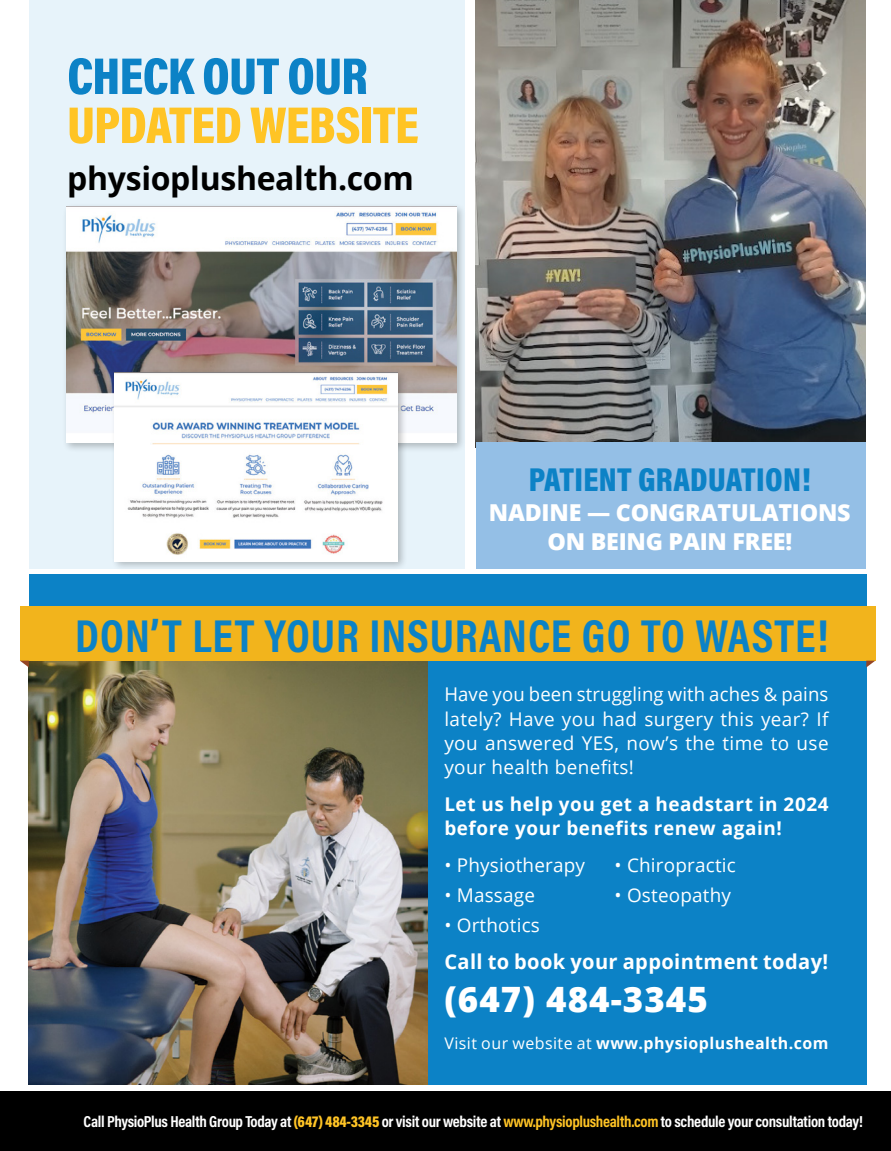
<style>
.page{position:relative;width:891px;height:1151px;background:#fff}
.page>*{position:absolute;margin:0;border:0;box-sizing:border-box;transform-origin:0 0}
.t1{font:900 52.43px "Acumin Pro Cond";letter-spacing:-.015em;color:#ffc425}
.t2{font:900 52.43px "Acumin Pro Cond";letter-spacing:-.01em;color:#0c82c6}
.t3{font:700 46.57px "Acumin Pro Cond";letter-spacing:.02em;color:#0c82c6}
.t4{font:800 34.88px "Open Sans";letter-spacing:.03em;color:#fff}
.t5{font:900 33.52px "Acumin Pro Cond";letter-spacing:.01em;color:#0c82c6}
.t6{font:700 31.95px "Open Sans";letter-spacing:-.01em;color:#000}
.t7{font:800 23.18px/29px "Open Sans";letter-spacing:-.01em;color:#fff;text-align:center}
.t8{font:700 20.47px "Open Sans";letter-spacing:.02em;color:#fff}
.t9{font:18.9px/24.1px "Open Sans";letter-spacing:.01em;color:#fff;text-align:justify}
.t10{font:700 18.9px/24.1px "Open Sans";letter-spacing:.03em;color:#fff}
.t11{font:700 15.97px "Acumin Pro Cond";letter-spacing:-.02em;color:#fff}
.t12{font:700 15.97px "Open Sans";letter-spacing:.03em;color:#fff}
.s1{font-weight:400}
.s2{font-weight:900;color:#ffc425}
.s3{color:#ffc425}
</style>
<div class="page">
<div style="left:29px;top:0;width:436px;height:568px;background:#e7f3fa"></div>
<img style="left:476px;top:0;width:389px;height:442px">
<div style="left:476px;top:442px;width:389px;height:126px;background:#94bfe6"></div>
<div style="left:0;top:1090px;width:891px;height:60px;background:#000"></div>
<div style="left:62px;top:202px;width:405px;height:251px;background:#000;opacity:.25"></div>
<img style="left:66px;top:207px;width:390px;height:236px">
<div style="left:29px;top:574px;width:837px;height:510px;background:#0c82c6"></div>
<img style="left:29px;top:661px;width:398px;height:423px">
<div style="left:20px;top:605px;width:855px;height:55px;background:#f2b41c"></div>
<svg style="left:866px;top:660px;width:9px;height:7px"></svg>
<div style="left:110px;top:367px;width:298px;height:204px;background:#000;opacity:.25"></div>
<img style="left:115px;top:372px;width:283px;height:189px">
<svg style="left:20px;top:660px;width:9px;height:7px"></svg>
<h1 class="t2" style="left:67px;top:42px;width:302px">CHECK OUT OUR</h1>
<h1 class="t1" style="left:67px;top:91px;width:353px">UPDATED WEBSITE</h1>
<h3 class="t6" style="left:67px;top:156px;width:348px">physioplushealth.com</h3>
<h3 class="t5" style="left:529px;top:458px;width:284px">PATIENT GRADUATION!</h3>
<p class="t7" style="left:489px;top:496px;width:363px">NADINE — CONGRATULATIONS<br>ON BEING PAIN FREE!</p>
<h2 class="t3" style="left:75px;top:604px;width:755px">DON’T LET YOUR INSURANCE GO TO WASTE!</h2>
<p class="t9" style="left:444px;top:682px;width:386px">Have you been struggling with aches &amp; pains lately? Have you had surgery this year? If you answered YES, now’s the time to use your health benefits!</p>
<p class="t10" style="left:444px;top:791px;width:386px">Let us help you get a headstart in 2024 before your benefits renew again!</p>
<p class="t9" style="left:444px;top:852px;width:142px">• Physiotherapy</p>
<p class="t9" style="left:615px;top:852px;width:123px">• Chiropractic</p>
<p class="t9" style="left:444px;top:882px;width:92px">• Massage</p>
<p class="t9" style="left:615px;top:882px;width:118px">• Osteopathy</p>
<p class="t9" style="left:444px;top:912px;width:97px">• Orthotics</p>
<p class="t8" style="left:444px;top:946px;width:385px">Call to book your appointment today!</p>
<h3 class="t4" style="left:444px;top:972px;width:265px">(647) 484-3345</h3>
<p class="t12" style="left:444px;top:1031px;width:386px"><span class="s1">Visit our website at</span> www.physioplushealth.com</p>
<p class="t11" style="left:84px;top:1111px;width:781px">Call PhysioPlus Health Group Today at <span class="s2">(647) 484-3345</span> or visit our website at <span class="s3">www.physioplushealth.com</span> to schedule your consultation today!</p>
</div>
